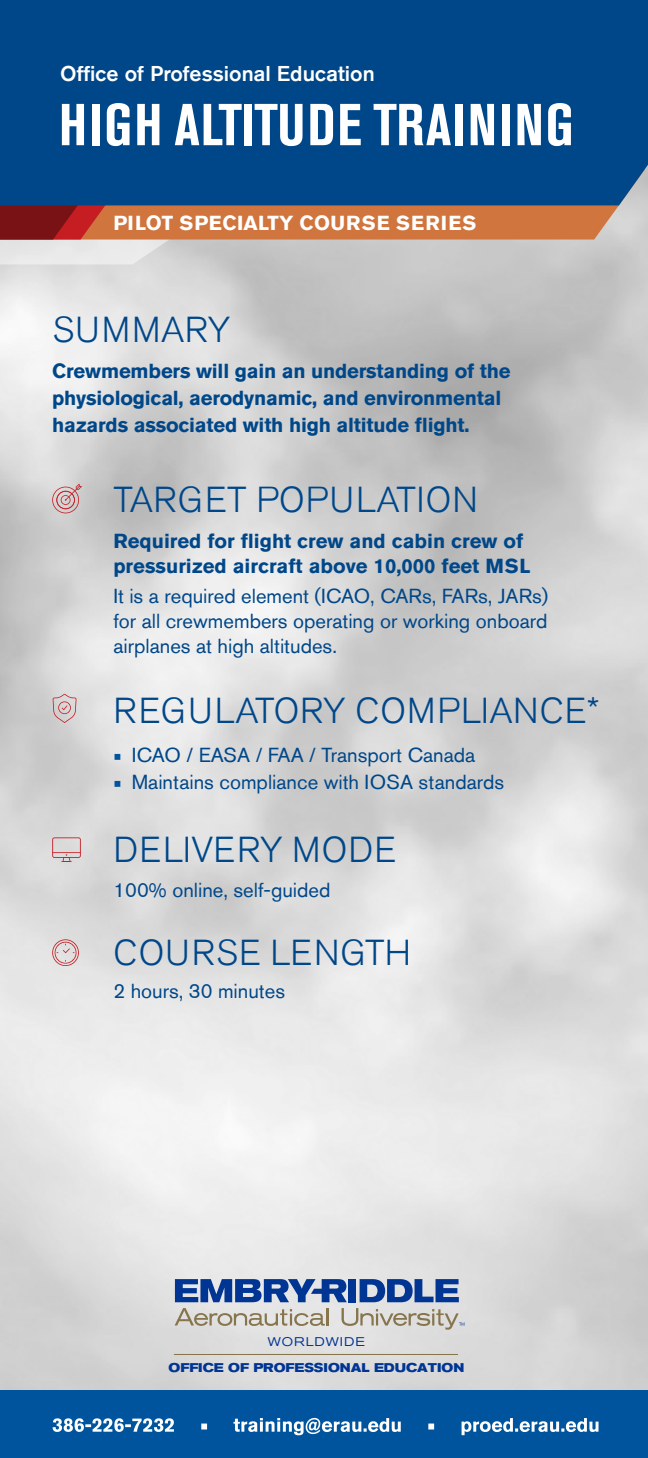
<style>
.page{position:relative;width:648px;height:1458px;background:#fff}
.page>*{position:absolute;margin:0;border:0;box-sizing:border-box;transform-origin:0 0}
.t1{font:700 condensed 58.5px "Akzidenz Grotesk Std";letter-spacing:.03em;color:#fff}
.t2{font:300 36px "Akzidenz Grotesk Std";letter-spacing:.03em;color:#004789}
.t3{font:500 21.38px "Akzidenz Grotesk Std";color:#fff}
.t4{font:20.25px/24.8px "Akzidenz Grotesk Std";color:#004789;text-align:justify}
.t5{font:700 20.25px/27px "Akzidenz Grotesk Std";letter-spacing:-.01em;color:#004789}
.t6{font:700 20.25px "Akzidenz Grotesk Std";letter-spacing:.025em;color:#fff}
.t7{font:700 expanded 12.6px "Akzidenz Grotesk BE";color:#003594;scale:.94 1}
.t8{font:expanded 12.6px "Akzidenz Grotesk Std";letter-spacing:.08em;color:#003594;scale:.94 1}
.s1{font-family:"Minion Pro";color:#00549e}
</style>
<div class="page">
<img style="left:0;top:205px;width:648px;height:1185px">
<div style="left:0;top:1390px;width:648px;height:68px;background:#00549e"></div>
<div style="left:349px;top:1279px;width:7px;height:23px;background:#003594"></div>
<svg style="left:360px;top:1279px;width:99px;height:23px;background:#4e70ae"></svg>
<svg style="left:175px;top:1279px;width:172px;height:23px;background:#496dae"></svg>
<svg style="left:175px;top:1308px;width:154px;height:18px;background:#c7c2b6"></svg>
<svg style="left:342px;top:1308px;width:122px;height:22px;background:#cbc7be"></svg>
<hr style="left:174px;top:1354px;width:284px;height:1px;background:#86754d">
<svg style="left:52px;top:484px;width:30px;height:29px"></svg>
<svg style="left:53px;top:694px;width:24px;height:29px"></svg>
<svg style="left:52px;top:939px;width:27px;height:27px"></svg>
<svg style="left:52px;top:837px;width:29px;height:25px"></svg>
<svg style="left:53px;top:1418px;width:546px;height:17px"></svg>
<svg style="left:186px;top:205px;width:459px;height:35px;background:#cd7d4c"></svg>
<svg style="left:0;top:205px;width:186px;height:59px;background:#c38677"></svg>
<div style="left:0;top:0;width:648px;height:205px;background:#004789"></div>
<p class="t3" style="left:60px;top:60px;width:316px">Office of Professional Education</p>
<h1 class="t1" style="left:59px;top:91px;width:516px">HIGH ALTITUDE TRAINING</h1>
<p class="t6" style="left:113px;top:211px;width:365px">PILOT SPECIALTY COURSE SERIES</p>
<h2 class="t2" style="left:52px;top:310px;width:179px">SUMMARY</h2>
<p class="t5" style="left:52px;top:358px;width:460px">Crewmembers will gain an understanding of the physiological, aerodynamic, and environmental hazards associated with high altitude flight.</p>
<h2 class="t2" style="left:114px;top:480px;width:366px">TARGET POPULATION</h2>
<p class="t5" style="left:113px;top:529px;width:419px;line-height:24.8px">Required for flight crew and cabin crew of pressurized aircraft above 10,000 feet MSL</p>
<p class="t4" style="left:113px;top:584px;width:436px">It is a required element (ICAO, CARs, FARs, JARs) for all crewmembers operating or working onboard airplanes at high altitudes.</p>
<h2 class="t2" style="left:114px;top:690px;width:488px">REGULATORY COMPLIANCE*</h2>
<p class="t4" style="left:113px;top:742px;width:364px"><span class="s1">■</span> ICAO / EASA / FAA / Transport Canada</p>
<p class="t4" style="left:113px;top:769px;width:392px"><span class="s1">■</span> Maintains compliance with IOSA standards</p>
<h2 class="t2" style="left:114px;top:830px;width:284px">DELIVERY MODE</h2>
<p class="t4" style="left:113px;top:878px;width:219px">100% online, self-guided</p>
<h2 class="t2" style="left:114px;top:933px;width:299px">COURSE LENGTH</h2>
<p class="t4" style="left:113px;top:978px;width:173px">2 hours, 30 minutes</p>
<p class="t8" style="left:268px;top:1334px;width:105px">WORLDWIDE</p>
<p class="t7" style="left:169px;top:1361px;width:316px">OFFICE OF PROFESSIONAL EDUCATION</p>
</div>
